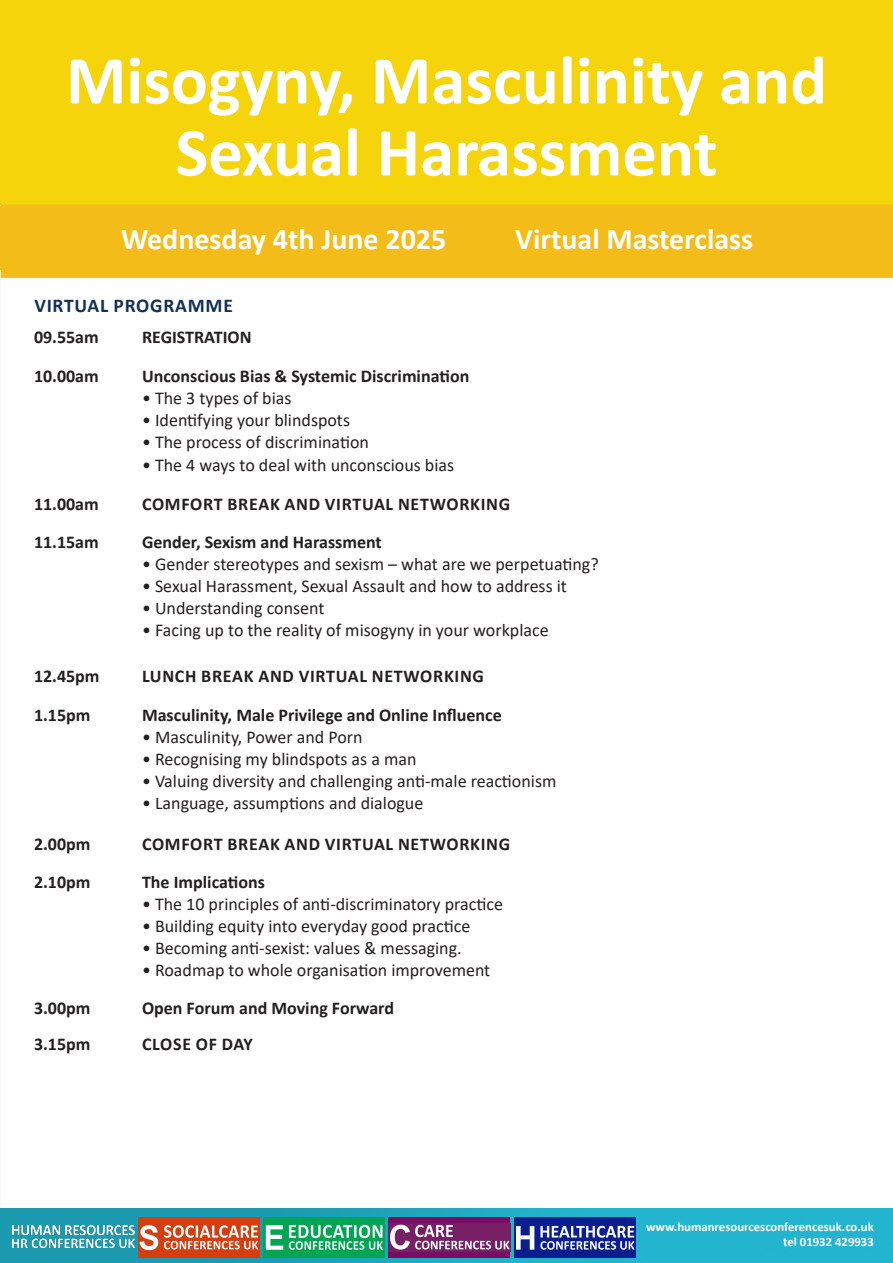
<style>
.page{position:relative;width:893px;height:1263px;background:#fff}
.page>*{position:absolute;margin:0;border:0;box-sizing:border-box;transform-origin:0 0}
.t1{font:700 69px/72px "Calibri";color:#fff;text-align:center}
.t2{font:700 30px "Calibri";color:#fff}
.Headers{font:700 19.5px "Calibri";letter-spacing:.04em;color:#133156}
.Copy{font:18px "Calibri";color:#231f20}
.Copy-2{font:700 18px "Calibri";color:#231f20}
.Copy-3{font:700 18px "Calibri";letter-spacing:.04em;color:#231f20}
.t3{font:700 12.75px "Calibri";color:#fff}
</style>
<div class="page">
<div style="left:0;top:0;width:893px;height:205px;background:#f6d40c"></div>
<svg style="left:1px;top:205px;width:892px;height:73px;background:#f4bc1a"></svg>
<div style="left:1px;top:206px;width:892px;height:64px;background:#f4bc18"></div>
<img style="left:0;top:1209px;width:893px;height:54px">
<img style="left:13px;top:1225px;width:121px;height:22px">
<div style="left:138px;top:1217px;width:121px;height:41px;background:#d63e0f"></div>
<img style="left:139px;top:1225px;width:120px;height:26px">
<div style="left:264px;top:1217px;width:121px;height:41px;background:#00a651"></div>
<img style="left:265px;top:1224px;width:118px;height:26px">
<div style="left:389px;top:1217px;width:121px;height:41px;background:linear-gradient(to right,#781365,#781365)"></div>
<img style="left:389px;top:1224px;width:121px;height:27px">
<div style="left:514px;top:1217px;width:121px;height:41px;background:#0c1e8e"></div>
<img style="left:516px;top:1225px;width:119px;height:25px">
<p class="t1" style="left:66px;top:44px;width:763px">Misogyny, Masculinity and<br>Sexual Harassment</p>
<p class="t2" style="left:121px;top:218px;width:327px">Wednesday 4th June 2025</p>
<p class="t2" style="left:515px;top:218px;width:239px">Virtual Masterclass</p>
<p class="Headers" style="left:34px;top:292px;width:200px">VIRTUAL PROGRAMME</p>
<p class="Copy-2" style="left:34px;top:324px;width:66px">09.55am</p>
<p class="Copy-2" style="left:142px;top:324px;width:111px">REGISTRATION</p>
<p class="Copy-2" style="left:34px;top:363px;width:66px">10.00am</p>
<p class="Copy-2" style="left:142px;top:363px;width:329px">Unconscious Bias &amp; Systemic Discrimination</p>
<p class="Copy" style="left:142px;top:385px;width:151px">• The 3 types of bias</p>
<p class="Copy" style="left:142px;top:407px;width:210px">• Identifying your blindspots</p>
<p class="Copy" style="left:142px;top:429px;width:229px">• The process of discrimination</p>
<p class="Copy" style="left:142px;top:453px;width:314px">• The 4 ways to deal with unconscious bias</p>
<p class="Copy-2" style="left:34px;top:491px;width:66px">11.00am</p>
<p class="Copy-3" style="left:142px;top:491px;width:370px">COMFORT BREAK AND VIRTUAL NETWORKING</p>
<p class="Copy-2" style="left:34px;top:530px;width:66px">11.15am</p>
<p class="Copy-2" style="left:142px;top:530px;width:241px">Gender, Sexism and Harassment</p>
<p class="Copy" style="left:142px;top:552px;width:458px">• Gender stereotypes and sexism – what are we perpetuating?</p>
<p class="Copy" style="left:142px;top:574px;width:426px">• Sexual Harassment, Sexual Assault and how to address it</p>
<p class="Copy" style="left:142px;top:596px;width:184px">• Understanding consent</p>
<p class="Copy" style="left:142px;top:618px;width:408px">• Facing up to the reality of misogyny in your workplace</p>
<p class="Copy-2" style="left:34px;top:663px;width:67px">12.45pm</p>
<p class="Copy-3" style="left:142px;top:663px;width:344px">LUNCH BREAK AND VIRTUAL NETWORKING</p>
<p class="Copy-2" style="left:34px;top:702px;width:58px">1.15pm</p>
<p class="Copy-2" style="left:142px;top:702px;width:361px">Masculinity, Male Privilege and Online Influence</p>
<p class="Copy" style="left:142px;top:724px;width:222px">• Masculinity, Power and Porn</p>
<p class="Copy" style="left:142px;top:746px;width:276px">• Recognising my blindspots as a man</p>
<p class="Copy" style="left:142px;top:768px;width:416px">• Valuing diversity and challenging anti-male reactionism</p>
<p class="Copy" style="left:142px;top:790px;width:283px">• Language, assumptions and dialogue</p>
<p class="Copy-2" style="left:34px;top:831px;width:58px">2.00pm</p>
<p class="Copy-3" style="left:142px;top:831px;width:370px">COMFORT BREAK AND VIRTUAL NETWORKING</p>
<p class="Copy-2" style="left:34px;top:869px;width:58px">2.10pm</p>
<p class="Copy-2" style="left:142px;top:869px;width:124px">The Implications</p>
<p class="Copy" style="left:142px;top:892px;width:363px">• The 10 principles of anti-discriminatory practice</p>
<p class="Copy" style="left:142px;top:914px;width:330px">• Building equity into everyday good practice</p>
<p class="Copy" style="left:142px;top:936px;width:321px">• Becoming anti-sexist: values &amp; messaging.</p>
<p class="Copy" style="left:142px;top:958px;width:350px">• Roadmap to whole organisation improvement</p>
<p class="Copy-2" style="left:34px;top:995px;width:58px">3.00pm</p>
<p class="Copy-2" style="left:142px;top:995px;width:254px">Open Forum and Moving Forward</p>
<p class="Copy-2" style="left:34px;top:1031px;width:58px">3.15pm</p>
<p class="Copy-3" style="left:142px;top:1031px;width:112px">CLOSE OF DAY</p>
<p class="t3" style="left:646px;top:1218px;width:229px">www.humanresourcesconferencesuk.co.uk</p>
<p class="t3" style="left:783px;top:1233px;width:92px">tel 01932 429933</p>
</div>
